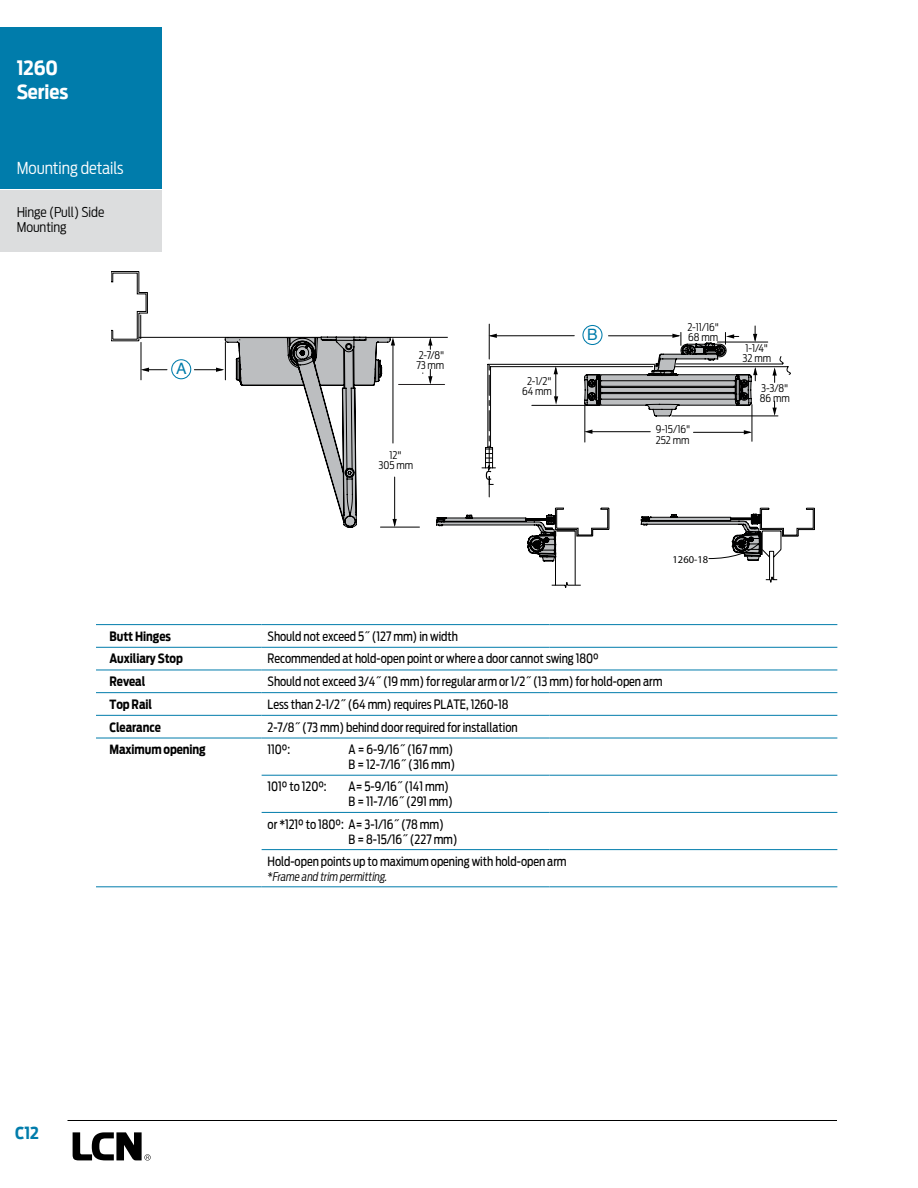
<style>
.page{position:relative;width:918px;height:1188px;background:#fff}
.page>*{position:absolute;margin:0;border:0;box-sizing:border-box;transform-origin:0 0}
.t1{font:700 19.5px/24px "Antenna Cond";letter-spacing:-.005em;color:#fff}
.t2{font:300 16.5px "Antenna Cond";letter-spacing:-.005em;color:#fff}
.t3{font:700 16.5px "Antenna Cond";color:#007cab}
.t4{font:15.75px "Helvetica";color:#007cab}
.t5{font:300 13.5px/15px "Antenna Cond";letter-spacing:-.005em;color:#000}
.t6{font:12.75px/15px "Antenna Cond";letter-spacing:-.005em;color:#000;scale:.94 1}
.t7{font:700 12.75px "Antenna Cond";letter-spacing:-.005em;color:#000;scale:.94 1}
.t8{font:italic 300 12px "Antenna Cond";letter-spacing:-.005em;color:#000;scale:.94 1}
.t9{font:300 10.5px/10.5px "Antenna Cond";color:#000}
.t10{font:10.5px "Myriad Pro";color:#000}
</style>
<div class="page">
<svg style="left:73px;top:1132px;width:78px;height:29px"></svg>
<hr style="left:68px;top:1120px;width:769px;height:1px;background:#000">
<div style="left:0;top:27px;width:162px;height:161px;background:#007cab"></div>
<div style="left:0;top:191px;width:162px;height:61px;background:#dcddde"></div>
<hr style="left:96px;top:647px;width:166px;height:1px;background:#007cab">
<hr style="left:262px;top:647px;width:288px;height:1px;background:#007cab">
<hr style="left:550px;top:647px;width:287px;height:1px;background:#007cab">
<hr style="left:96px;top:670px;width:166px;height:1px;background:#007cab">
<hr style="left:262px;top:670px;width:288px;height:1px;background:#007cab">
<hr style="left:550px;top:670px;width:287px;height:1px;background:#007cab">
<hr style="left:96px;top:692px;width:166px;height:1px;background:#007cab">
<hr style="left:262px;top:692px;width:288px;height:1px;background:#007cab">
<hr style="left:550px;top:692px;width:287px;height:1px;background:#007cab">
<hr style="left:96px;top:715px;width:166px;height:1px;background:#007cab">
<hr style="left:262px;top:715px;width:288px;height:1px;background:#007cab">
<hr style="left:550px;top:715px;width:287px;height:1px;background:#007cab">
<hr style="left:96px;top:738px;width:166px;height:1px;background:#007cab">
<hr style="left:96px;top:624px;width:166px;height:1px;background:#007cab">
<hr style="left:262px;top:624px;width:288px;height:1px;background:#007cab">
<hr style="left:550px;top:624px;width:287px;height:1px;background:#007cab">
<hr style="left:262px;top:738px;width:288px;height:1px;background:#007cab">
<hr style="left:550px;top:738px;width:287px;height:1px;background:#007cab">
<hr style="left:262px;top:775px;width:288px;height:1px;background:#007cab">
<hr style="left:550px;top:775px;width:287px;height:1px;background:#007cab">
<hr style="left:262px;top:812px;width:288px;height:1px;background:#007cab">
<hr style="left:550px;top:812px;width:287px;height:1px;background:#007cab">
<hr style="left:262px;top:849px;width:288px;height:1px;background:#007cab">
<hr style="left:550px;top:849px;width:287px;height:1px;background:#007cab">
<hr style="left:96px;top:886px;width:166px;height:1px;background:#007cab">
<hr style="left:262px;top:886px;width:288px;height:1px;background:#007cab">
<hr style="left:550px;top:886px;width:287px;height:1px;background:#007cab">
<svg style="left:488px;top:324px;width:303px;height:93px"></svg>
<hr style="left:491px;top:335px;width:83px;height:1px;background:#000">
<svg style="left:489px;top:334px;width:8px;height:3px"></svg>
<hr style="left:672px;top:416px;width:106px;height:1px;background:#000">
<svg style="left:772px;top:367px;width:5px;height:15px"></svg>
<svg style="left:772px;top:401px;width:5px;height:15px"></svg>
<hr style="left:717px;top:342px;width:51px;height:1px;background:#000">
<svg style="left:397px;top:337px;width:364px;height:191px"></svg>
<svg style="left:437px;top:508px;width:378px;height:80px"></svg>
<svg style="left:423px;top:369px;width:10px;height:15px"></svg>
<hr style="left:399px;top:384px;width:46px;height:1px;background:#231f20">
<svg style="left:428px;top:337px;width:4px;height:12px"></svg>
<hr style="left:532px;top:405px;width:54px;height:1px;background:#000">
<svg style="left:554px;top:366px;width:4px;height:39px"></svg>
<svg style="left:111px;top:271px;width:286px;height:257px"></svg>
<div style="left:172px;top:360px;width:19px;height:19px;background:#fff;border-radius:50%"></div>
<div style="left:171px;top:359px;width:20px;height:20px;border:1px solid #007cab;border-radius:50%"></div>
<svg style="left:583px;top:326px;width:174px;height:90px"></svg>
<div style="left:583px;top:325px;width:19px;height:20px;background:#fff;border-radius:50%"></div>
<div style="left:582px;top:325px;width:21px;height:20px;border:1px solid #007cab;border-radius:50%"></div>
<svg style="left:482px;top:361px;width:12px;height:136px"></svg>
<h1 class="t1" style="left:17px;top:56px;width:53px">1260<br>Series</h1>
<p class="t2" style="left:17px;top:159px;width:108px">Mounting details</p>
<p class="t5" style="left:17px;top:204px;width:89px">Hinge (Pull) Side<br>Mounting</p>
<p class="t4" style="left:176px;top:357px;width:12px">A</p>
<p class="t9" style="left:416px;top:350px;width:29px">2-7/8"<br>73 mm</p>
<p class="t9" style="left:378px;top:450px;width:36px;text-align:center">12"<br>305 mm</p>
<p class="t9" style="left:522px;top:376px;width:31px;text-align:center">2-1/2"<br>64 mm</p>
<p class="t4" style="left:587px;top:323px;width:12px">B</p>
<p class="t9" style="left:687px;top:322px;width:33px">2-11/16"<br>68 mm</p>
<p class="t9" style="left:656px;top:424px;width:36px">9-15/16"<br>252 mm</p>
<p class="t9" style="left:742px;top:343px;width:30px">1-1/4"<br>32 mm</p>
<p class="t9" style="left:760px;top:383px;width:31px">3-3/8"<br>86 mm</p>
<p class="t10" style="left:673px;top:553px;width:37px">1260-18</p>
<p class="t7" style="left:110px;top:629px;width:67px">Butt Hinges</p>
<p class="t6" style="left:268px;top:629px;width:204px">Should not exceed 5˝ (127 mm) in width</p>
<p class="t7" style="left:110px;top:651px;width:80px">Auxiliary Stop</p>
<p class="t6" style="left:268px;top:651px;width:354px">Recommended at hold-open point or where a door cannot swing 180°</p>
<p class="t7" style="left:110px;top:674px;width:40px">Reveal</p>
<p class="t6" style="left:268px;top:674px;width:422px">Should not exceed 3/4˝ (19 mm) for regular arm or 1/2˝ (13 mm) for hold-open arm</p>
<p class="t7" style="left:110px;top:697px;width:47px">Top Rail</p>
<p class="t6" style="left:268px;top:697px;width:258px">Less than 2-1/2˝ (64 mm) requires PLATE, 1260-18</p>
<p class="t7" style="left:110px;top:719px;width:56px">Clearance</p>
<p class="t6" style="left:268px;top:719px;width:268px">2-7/8˝ (73 mm) behind door required for installation</p>
<p class="t7" style="left:110px;top:742px;width:104px">Maximum opening</p>
<p class="t6" style="left:268px;top:742px;width:25px">110°:</p>
<p class="t6" style="left:349px;top:742px;width:115px">A = 6-9/16˝ (167 mm)<br>B = 12-7/16˝ (316 mm)</p>
<p class="t6" style="left:268px;top:779px;width:64px">101° to 120°:</p>
<p class="t6" style="left:349px;top:779px;width:113px">A= 5-9/16˝ (141 mm)<br>B = 11-7/16˝ (291 mm)</p>
<p class="t6" style="left:349px;top:816px;width:118px;text-indent:-81px">or *121° to 180°: A= 3-1/16˝ (78 mm)<br>B = 8-15/16˝ (227 mm)</p>
<p class="t6" style="left:268px;top:854px;width:320px">Hold-open points up to maximum opening with hold-open arm</p>
<p class="t8" style="left:268px;top:870px;width:129px">*Frame and trim permitting.</p>
<p class="t3" style="left:15px;top:1123px;width:25px">C12</p>
</div>
